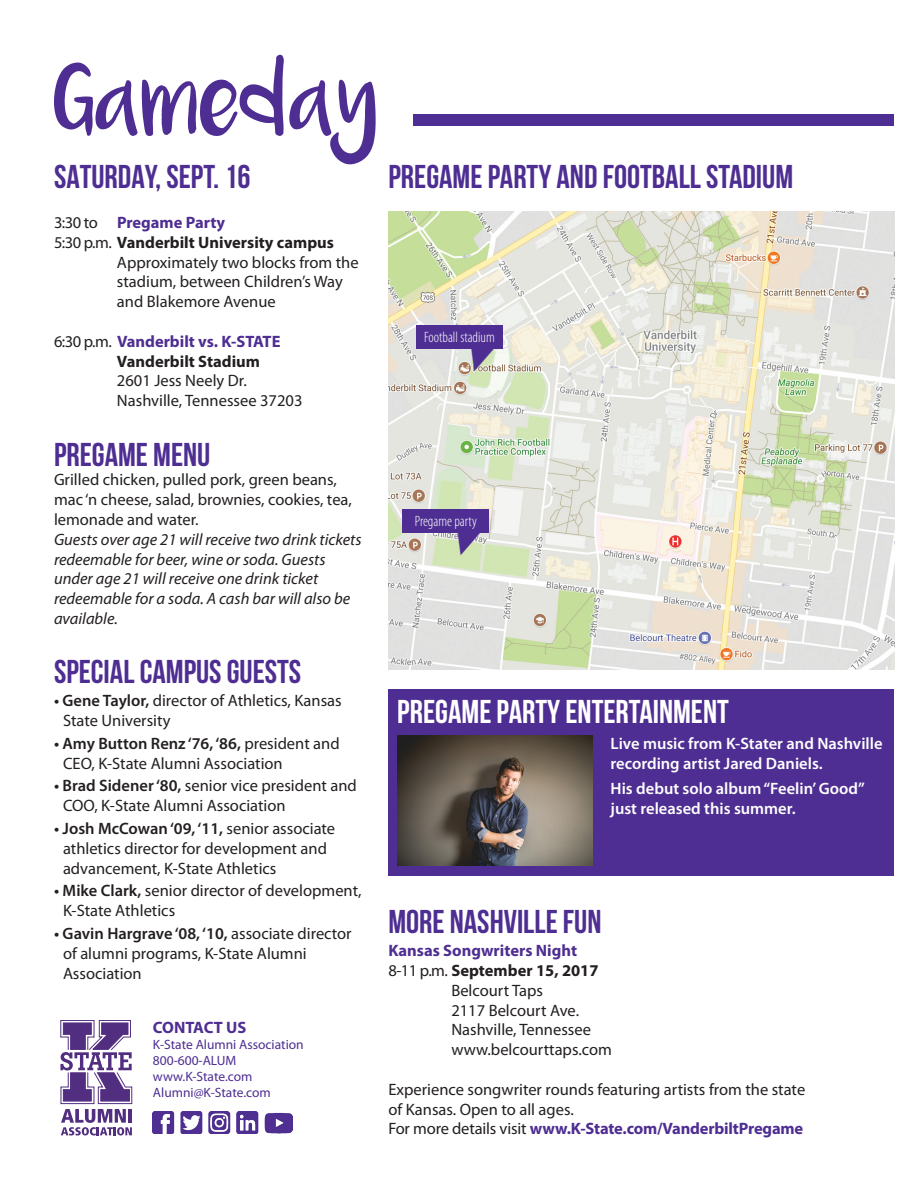
<style>
.page{position:relative;width:918px;height:1188px;background:#fff}
.page>*{position:absolute;margin:0;border:0;box-sizing:border-box;transform-origin:0 0}
.t1{font:54.45px "Luna";color:#4e2e92}
.t2{font:700 33px "Bebas Neue";color:#4e2e92}
.t3{font:700 33px "Bebas Neue";color:#fff}
.t4{font:16.5px/19.8px "Myriad Pro";color:#231f20}
.t5{font:italic 16.5px/19.8px "Myriad Pro";color:#231f20}
.t6{font:700 16.5px "Myriad Pro";color:#4e2e92}
.t7{font:600 16.5px/19.8px "Myriad Pro";color:#fff}
.t8{font:700 16.5px "Myriad Pro";color:#231f20}
.t9{font:300 condensed 15px "Myriad Pro";color:#fff}
.t10{font:13.5px "Myriad Pro";color:#4e2e92}
.s1{font-weight:400;color:#231f20}
.s2{font-weight:400}
.s3{font-weight:600}
</style>
<div class="page">
<svg style="left:60px;top:1020px;width:72px;height:116px"></svg>
<img style="left:388px;top:212px;width:506px;height:457px">
<div style="left:416px;top:325px;width:87px;height:24px;background:#4e2e92"></div>
<div style="left:402px;top:509px;width:87px;height:23px;background:#4e2e92"></div>
<div style="left:414px;top:114px;width:480px;height:12px;background:#4e2e92"></div>
<img style="left:153px;top:1112px;width:140px;height:22px">
<div style="left:388px;top:689px;width:506px;height:187px;background:#4e2e92"></div>
<img style="left:397px;top:735px;width:196px;height:130px">
<svg style="left:460px;top:349px;width:38px;height:22px"></svg>
<svg style="left:446px;top:532px;width:38px;height:23px"></svg>
<p class="t1" style="left:54px;top:85px;width:327px">Gameday</p>
<p class="t2" style="left:54px;top:159px;width:198px">SATURDAY, SEPT. 16</p>
<p class="t6" style="left:54px;top:212px;width:173px"><span class="s1">3:30 to</span> Pregame Party</p>
<p class="t8" style="left:54px;top:231px;width:282px"><span class="s2">5:30 p.m.</span> Vanderbilt University campus</p>
<p class="t4" style="left:117px;top:252px;width:243px">Approximately two blocks from the</p>
<p class="t4" style="left:117px;top:272px;width:227px">stadium, between Children’s Way and Blakemore Avenue</p>
<p class="t6" style="left:54px;top:330px;width:228px"><span class="s1">6:30 p.m.</span> Vanderbilt vs. K-STATE</p>
<p class="t8" style="left:117px;top:350px;width:145px">Vanderbilt Stadium</p>
<p class="t4" style="left:117px;top:371px;width:131px">2601 Jess Neely Dr.</p>
<p class="t4" style="left:117px;top:390px;width:187px">Nashville, Tennessee 37203</p>
<p class="t2" style="left:54px;top:436px;width:158px">PREGAME MENU</p>
<p class="t4" style="left:54px;top:470px;width:299px">Grilled chicken, pulled pork, green beans, mac ‘n cheese, salad, brownies, cookies, tea, lemonade and water.</p>
<p class="t5" style="left:54px;top:529px;width:309px">Guests over age 21 will receive two drink tickets redeemable for beer, wine or soda. Guests under age 21 will receive one drink ticket redeemable for a soda. A cash bar will also be available.</p>
<p class="t2" style="left:54px;top:654px;width:249px">SPECIAL CAMPUS GUESTS</p>
<p class="t4" style="left:63px;top:690px;width:280px;text-indent:-9px"><span class="s3">• Gene Taylor,</span> director of Athletics, Kansas<br>State University</p>
<p class="t4" style="left:63px;top:733px;width:278px;text-indent:-9px"><span class="s3">• Amy Button Renz ‘76, ‘86,</span> president and<br>CEO, K-State Alumni Association</p>
<p class="t4" style="left:63px;top:776px;width:295px;text-indent:-9px"><span class="s3">• Brad Sidener ‘80,</span> senior vice president and<br>COO, K-State Alumni Association</p>
<p class="t4" style="left:63px;top:818px;width:274px;text-indent:-9px"><span class="s3">• Josh McCowan ‘09, ‘11,</span> senior associate athletics director for development and advancement, K-State Athletics</p>
<p class="t4" style="left:63px;top:881px;width:300px;text-indent:-9px"><span class="s3">• Mike Clark,</span> senior director of development,<br>K-State Athletics</p>
<p class="t4" style="left:63px;top:923px;width:290px;text-indent:-9px"><span class="s3">• Gavin Hargrave ‘08, ‘10,</span> associate director of alumni programs, K-State Alumni<br>Association</p>
<p class="t6" style="left:153px;top:1016px;width:95px">CONTACT US</p>
<p class="t10" style="left:153px;top:1036px;width:152px">K-State Alumni Association</p>
<p class="t10" style="left:153px;top:1052px;width:85px">800-600-ALUM</p>
<p class="t10" style="left:153px;top:1068px;width:101px">www.K-State.com</p>
<p class="t10" style="left:153px;top:1085px;width:119px">Alumni@K-State.com</p>
<p class="t2" style="left:388px;top:159px;width:406px">PREGAME PARTY AND FOOTBALL STADIUM</p>
<p class="t9" style="left:424px;top:330px;width:72px">Football stadium</p>
<p class="t9" style="left:415px;top:513px;width:64px">Pregame party</p>
<p class="t3" style="left:397px;top:693px;width:333px">PREGAME PARTY ENTERTAINMENT</p>
<p class="t7" style="left:611px;top:733px;width:273px">Live music from K-Stater and Nashville recording artist Jared Daniels.</p>
<p class="t7" style="left:611px;top:779px;width:256px">His debut solo album “Feelin’ Good” just released this summer.</p>
<p class="t2" style="left:388px;top:904px;width:215px">MORE NASHVILLE FUN</p>
<p class="t6" style="left:388px;top:940px;width:190px">Kansas Songwriters Night</p>
<p class="t8" style="left:388px;top:960px;width:212px"><span class="s2">8-11 p.m.</span> September 15, 2017</p>
<p class="t4" style="left:451px;top:980px;width:93px">Belcourt Taps</p>
<p class="t4" style="left:451px;top:1000px;width:129px">2117 Belcourt Ave.</p>
<p class="t4" style="left:451px;top:1020px;width:141px">Nashville, Tennessee</p>
<p class="t4" style="left:451px;top:1039px;width:162px">www.belcourttaps.com</p>
<p class="t4" style="left:388px;top:1079px;width:418px">Experience songwriter rounds featuring artists from the state of Kansas. Open to all ages.</p>
<p class="t6" style="left:388px;top:1118px;width:416px"><span class="s1">For more details visit</span> www.K-State.com/VanderbiltPregame</p>
</div>
